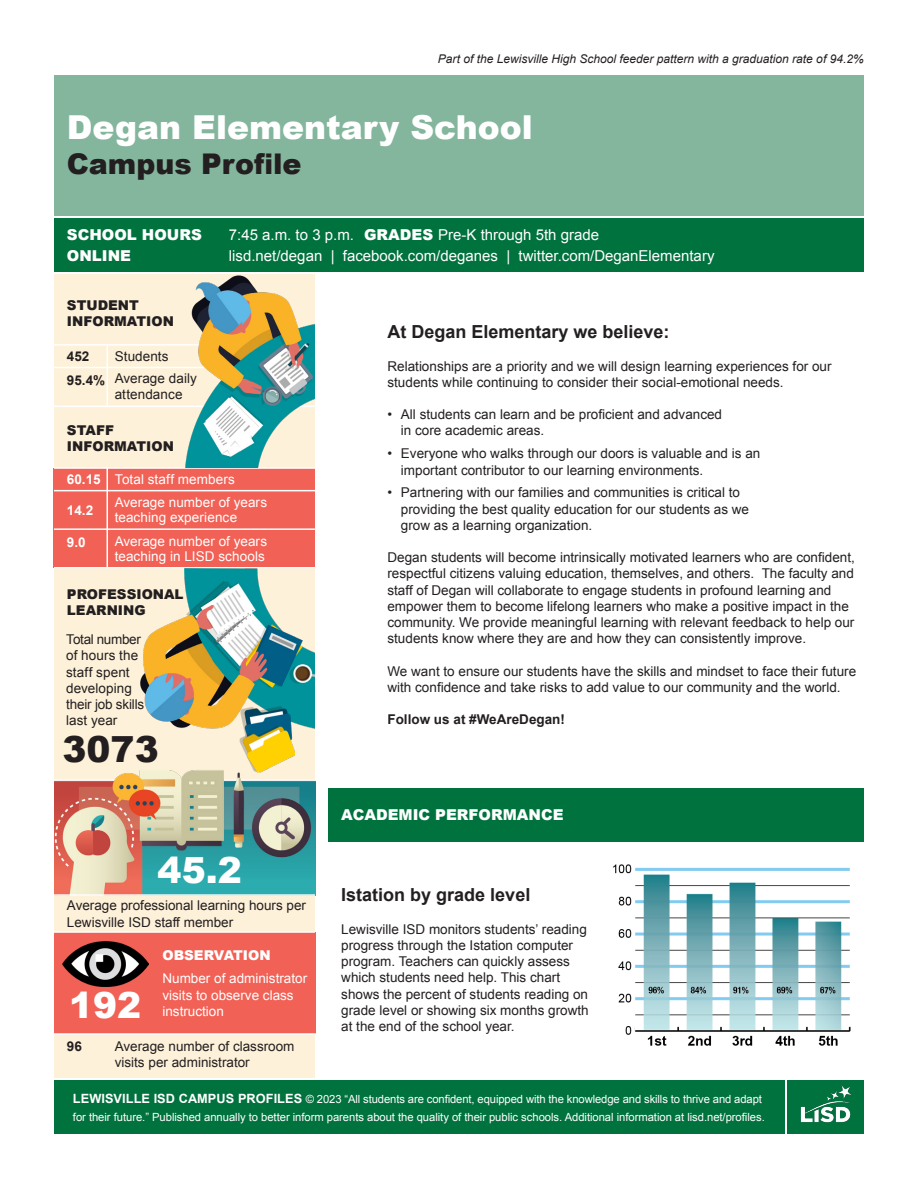
<style>
.page{position:relative;width:918px;height:1188px;background:#fff}
.page>*{position:absolute;margin:0;border:0;box-sizing:border-box;transform-origin:0 0}
.CP_large_number_white{font:900 36px "Arial";color:#fff}
.CP_large_number_white-2{font:900 36px "Arial";color:#231f20}
.t1{font:900 33px "Arial";color:#fff}
.t2{font:900 28.5px "Arial";color:#231f20}
.CP_text_heading_Ulc{font:700 18px "Arial";color:#231f20}
.t3{font:15px "Arial";color:#fff}
.CP_all_cap_heading_reverse{font:900 15px "Arial";color:#fff}
.CP_text{font:13.5px/16.2px "Arial";color:#231f20}
.CP_text-2{font:13.5px/15px "Arial";color:#fff}
.CP_all_cap_heading{font:900 13.5px "Arial";color:#231f20}
.CP_text-3{font:700 13.5px "Arial";color:#231f20}
.CP_chart_text{font:13.5px "Arial";letter-spacing:.005em;color:#fff}
.CP_chart_numbers{font:700 13.5px "Arial";color:#fff}
.CP_all_cap_heading-2{font:900 13.5px "Arial";color:#fff}
.CP_chart_numbers-2{font:700 13.5px/24px "Arial";color:#231f20}
.CP_chart_text-2{font:13.5px "Arial";letter-spacing:.005em;color:#231f20}
.t4{font:italic 12px "Arial";color:#231f20}
.t5{font:11.25px/18px "Arial";letter-spacing:-.005em;color:#fff}
.s1{font-weight:900}
.s2{font-weight:700;font-size:12.75px}
</style>
<div class="page">
<div style="left:54px;top:218px;width:810px;height:54px;background:#00723e"></div>
<div style="left:54px;top:1080px;width:731px;height:54px;background:#00723e"></div>
<div style="left:787px;top:1080px;width:77px;height:54px;background:#00723e"></div>
<div style="left:54px;top:76px;width:810px;height:140px;background:#84b69d"></div>
<img style="left:800px;top:1085px;width:51px;height:38px">
<div style="left:328px;top:788px;width:536px;height:54px;background:#00723e"></div>
<div style="left:54px;top:274px;width:261px;height:804px;background:#fef1d9"></div>
<div style="left:54px;top:468px;width:261px;height:100px;background:#f16156"></div>
<div style="left:54px;top:933px;width:261px;height:101px;background:#f16156"></div>
<img style="left:63px;top:941px;width:85px;height:46px">
<img style="left:54px;top:770px;width:261px;height:124px">
<hr style="left:54px;top:894px;width:261px;height:2px;background:#fff">
<hr style="left:54px;top:931px;width:261px;height:2px;background:#fff">
<hr style="left:54px;top:1033px;width:262px;height:2px;background:#fff">
<hr style="left:54px;top:567px;width:261px;height:1px;background:#fff">
<hr style="left:54px;top:406px;width:261px;height:1px;background:#fff">
<hr style="left:54px;top:344px;width:261px;height:2px;background:#fff">
<hr style="left:54px;top:367px;width:261px;height:1px;background:#fff">
<hr style="left:106px;top:345px;width:2px;height:62px;background:#fff">
<hr style="left:54px;top:467px;width:261px;height:2px;background:#fff">
<hr style="left:54px;top:490px;width:261px;height:1px;background:#fff">
<hr style="left:54px;top:528px;width:261px;height:2px;background:#fff">
<hr style="left:106px;top:468px;width:2px;height:100px;background:#fff">
<img style="left:179px;top:275px;width:136px;height:192px">
<img style="left:131px;top:567px;width:184px;height:162px">
<img style="left:213px;top:697px;width:103px;height:85px">
<img style="left:613px;top:864px;width:238px;height:182px">
<p class="t4" style="left:438px;top:51px;width:427px">Part of the Lewisville High School feeder pattern with a graduation rate of 94.2%</p>
<p class="t1" style="left:67px;top:104px;width:468px">Degan Elementary School</p>
<p class="t2" style="left:67px;top:143px;width:236px">Campus Profile</p>
<p class="CP_all_cap_heading_reverse" style="left:67px;top:223px;width:136px">SCHOOL HOURS</p>
<p class="t3" style="left:229px;top:225px;width:372px">7:45 a.m. to 3 p.m. <span class="s1">GRADES</span> Pre-K through 5th grade</p>
<p class="CP_all_cap_heading_reverse" style="left:67px;top:245px;width:66px">ONLINE</p>
<p class="t3" style="left:229px;top:246px;width:487px">lisd.net/degan | facebook.com/deganes | twitter.com/DeganElementary</p>
<p class="CP_all_cap_heading" style="left:67px;top:295px;width:73px">STUDENT</p>
<p class="CP_all_cap_heading" style="left:67px;top:311px;width:109px">INFORMATION</p>
<p class="CP_chart_text-2" style="left:115px;top:347px;width:55px">Students</p>
<p class="CP_text" style="left:115px;top:370px;width:84px">Average daily</p>
<p class="CP_text" style="left:115px;top:387px;width:69px">attendance</p>
<p class="CP_chart_numbers-2" style="left:67px;top:344px;width:40px">452<br>95.4%</p>
<p class="CP_all_cap_heading" style="left:67px;top:420px;width:49px">STAFF</p>
<p class="CP_all_cap_heading" style="left:67px;top:436px;width:109px">INFORMATION</p>
<p class="CP_chart_text" style="left:115px;top:470px;width:122px">Total staff members</p>
<p class="CP_chart_numbers" style="left:67px;top:470px;width:35px">60.15</p>
<p class="CP_chart_numbers" style="left:67px;top:502px;width:28px">14.2</p>
<p class="CP_chart_numbers" style="left:67px;top:533px;width:20px">9.0</p>
<p class="CP_text-2" style="left:115px;top:495px;width:154px">Average number of years teaching experience</p>
<p class="CP_text-2" style="left:115px;top:534px;width:154px">Average number of years</p>
<p class="CP_text-2" style="left:115px;top:549px;width:152px">teaching in LISD schools</p>
<p class="CP_all_cap_heading" style="left:67px;top:584px;width:118px">PROFESSIONAL</p>
<p class="CP_all_cap_heading" style="left:67px;top:600px;width:80px">LEARNING</p>
<p class="CP_text" style="left:66px;top:631px;width:76px">Total number of hours the staff spent developing</p>
<p class="CP_text" style="left:66px;top:696px;width:80px">their job skills last year</p>
<p class="CP_large_number_white-2" style="left:63px;top:723px;width:98px">3073</p>
<p class="CP_large_number_white" style="left:158px;top:844px;width:86px">45.2</p>
<p class="CP_text" style="left:67px;top:898px;width:241px">Average professional learning hours per<br>Lewisville ISD staff member</p>
<p class="CP_large_number_white" style="left:69px;top:979px;width:74px">192</p>
<p class="CP_all_cap_heading-2" style="left:162px;top:946px;width:110px">OBSERVATION</p>
<p class="CP_text-2" style="left:162px;top:971px;width:146px">Number of administrator</p>
<p class="CP_text-2" style="left:162px;top:987px;width:133px">visits to observe class</p>
<p class="CP_text-2" style="left:162px;top:1004px;width:63px">instruction</p>
<p class="CP_chart_numbers-2" style="left:67px;top:1035px;width:17px">96</p>
<p class="CP_text" style="left:115px;top:1038px;width:181px">Average number of classroom visits per administrator</p>
<p class="CP_text_heading_Ulc" style="left:387px;top:320px;width:284px">At Degan Elementary we believe:</p>
<p class="CP_text" style="left:387px;top:358px;width:446px">Relationships are a priority and we will design learning experiences for our students while continuing to consider their social-emotional needs.</p>
<p class="CP_text" style="left:401px;top:406px;width:323px;text-indent:-14px">• All students can learn and be proficient and advanced in core academic areas.</p>
<p class="CP_text" style="left:401px;top:446px;width:361px;text-indent:-14px">• Everyone who walks through our doors is valuable and is an important contributor to our learning environments.</p>
<p class="CP_text" style="left:401px;top:485px;width:350px;text-indent:-14px">• Partnering with our families and communities is critical to providing the best quality education for our students as we grow as a learning organization.</p>
<p class="CP_text" style="left:387px;top:550px;width:469px">Degan students will become intrinsically motivated learners who are confident, respectful citizens valuing education, themselves, and others. The faculty and staff of Degan will collaborate to engage students in profound learning and empower them to become lifelong learners who make a positive impact in the community. We provide meaningful learning with relevant feedback to help our students know where they are and how they can consistently improve.</p>
<p class="CP_text" style="left:387px;top:663px;width:470px">We want to ensure our students have the skills and mindset to face their future with confidence and take risks to add value to our community and the world.</p>
<p class="CP_text-3" style="left:387px;top:711px;width:179px">Follow us at #WeAreDegan!</p>
<p class="CP_all_cap_heading_reverse" style="left:341px;top:804px;width:224px">ACADEMIC PERFORMANCE</p>
<p class="CP_text_heading_Ulc" style="left:341px;top:883px;width:191px">Istation by grade level</p>
<p class="CP_text" style="left:341px;top:921px;width:249px">Lewisville ISD monitors students’ reading progress through the Istation computer program. Teachers can quickly assess which students need help. This chart shows the percent of students reading on grade level or showing six months growth at the end of the school year.</p>
<p class="t5" style="left:73px;top:1090px;width:693px"><span class="s2">LEWISVILLE ISD CAMPUS PROFILES</span> © 2023 “All students are confident, equipped with the knowledge and skills to thrive and adapt for their future.” Published annually to better inform parents about the quality of their public schools. Additional information at lisd.net/profiles.</p>
</div>
